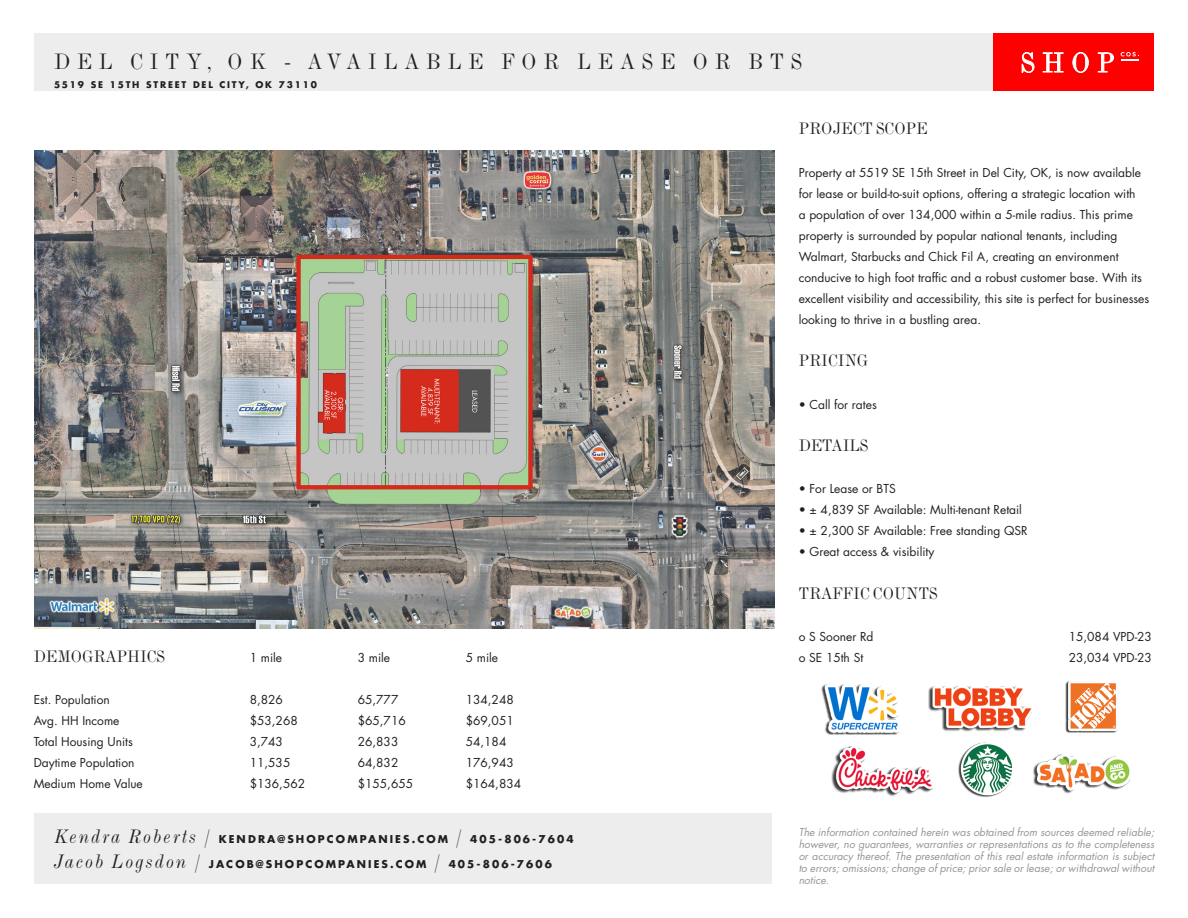
<style>
.page{position:relative;width:1188px;height:918px;background:#fff}
.page>*{position:absolute;margin:0;border:0;box-sizing:border-box;transform-origin:0 0}
.t1{font:condensed 24px "Modern MT Std";letter-spacing:.28em;color:#231f20}
.t2{font:condensed 18px "Modern MT Std";color:#231f20}
.t3{font:12px/21px "Futura Std";color:#231f20}
.t4{font:italic 10.5px/12px "Futura Std";color:#939598;text-align:justify}
.t5{font:700 10.5px "Futura Std";letter-spacing:.2em;color:#231f20}
.t6{font:700 9px "Futura Std";letter-spacing:.2em;color:#231f20}
.s1{font-family:"Modern MT Std";font-weight:400;font-style:italic;font-stretch:condensed;font-size:21px}
</style>
<div class="page">
<div style="left:993px;top:34px;width:161px;height:57px;background:#f00"></div>
<svg style="left:1022px;top:52px;width:12px;height:21px"></svg>
<svg style="left:1043px;top:52px;width:21px;height:20px"></svg>
<svg style="left:1072px;top:52px;width:17px;height:21px"></svg>
<svg style="left:1098px;top:52px;width:16px;height:20px"></svg>
<svg style="left:1121px;top:52px;width:18px;height:8px"></svg>
<div style="left:34px;top:34px;width:959px;height:57px;background:#ededed"></div>
<div style="left:34px;top:813px;width:738px;height:70px;background:#ededed"></div>
<img style="left:34px;top:150px;width:740px;height:479px">
<img style="left:822px;top:684px;width:77px;height:51px">
<img style="left:958px;top:742px;width:55px;height:55px">
<img style="left:832px;top:745px;width:101px;height:52px">
<img style="left:928px;top:686px;width:104px;height:46px">
<img style="left:1065px;top:681px;width:53px;height:52px">
<img style="left:1033px;top:753px;width:97px;height:41px">
<h1 class="t1" style="left:54px;top:48px;width:750px">DEL CITY, OK - AVAILABLE FOR LEASE OR BTS</h1>
<p class="t6" style="left:54px;top:79px;width:264px">5519 SE 15TH STREET DEL CITY, OK 73110</p>
<p class="t2" style="left:799px;top:118px;width:130px">PROJECT SCOPE</p>
<p class="t3" style="left:799px;top:162px;width:352px">Property at 5519 SE 15th Street in Del City, OK, is now available for lease or build-to-suit options, offering a strategic location with<br>a population of over 134,000 within a 5-mile radius. This prime property is surrounded by popular national tenants, including Walmart, Starbucks and Chick Fil A, creating an environment conducive to high foot traffic and a robust customer base. With its excellent visibility and accessibility, this site is perfect for businesses looking to thrive in a bustling area.</p>
<p class="t2" style="left:799px;top:350px;width:71px">PRICING</p>
<p class="t3" style="left:799px;top:394px;width:80px">• Call for rates</p>
<p class="t2" style="left:799px;top:436px;width:71px">DETAILS</p>
<p class="t3" style="left:799px;top:479px;width:98px">• For Lease or BTS</p>
<p class="t3" style="left:799px;top:500px;width:225px">• ± 4,839 SF Available: Multi-tenant Retail</p>
<p class="t3" style="left:799px;top:521px;width:230px">• ± 2,300 SF Available: Free standing QSR</p>
<p class="t3" style="left:799px;top:542px;width:137px">• Great access &amp; visibility</p>
<p class="t2" style="left:799px;top:583px;width:140px">TRAFFIC COUNTS</p>
<p class="t3" style="left:799px;top:626px;width:76px">o S Sooner Rd</p>
<p class="t3" style="left:1069px;top:626px;width:85px">15,084 VPD-23</p>
<p class="t2" style="left:34px;top:646px;width:133px">DEMOGRAPHICS</p>
<p class="t3" style="left:250px;top:647px;width:34px">1 mile</p>
<p class="t3" style="left:358px;top:647px;width:34px">3 mile</p>
<p class="t3" style="left:466px;top:647px;width:34px">5 mile</p>
<p class="t3" style="left:799px;top:647px;width:66px">o SE 15th St</p>
<p class="t3" style="left:1069px;top:647px;width:85px">23,034 VPD-23</p>
<p class="t3" style="left:34px;top:689px;width:78px">Est. Population</p>
<p class="t3" style="left:250px;top:689px;width:35px">8,826</p>
<p class="t3" style="left:358px;top:689px;width:42px">65,777</p>
<p class="t3" style="left:466px;top:689px;width:50px">134,248</p>
<p class="t3" style="left:34px;top:710px;width:87px">Avg. HH Income</p>
<p class="t3" style="left:250px;top:710px;width:50px">$53,268</p>
<p class="t3" style="left:358px;top:710px;width:50px">$65,716</p>
<p class="t3" style="left:466px;top:710px;width:50px">$69,051</p>
<p class="t3" style="left:34px;top:731px;width:101px">Total Housing Units</p>
<p class="t3" style="left:250px;top:731px;width:35px">3,743</p>
<p class="t3" style="left:358px;top:731px;width:42px">26,833</p>
<p class="t3" style="left:466px;top:731px;width:42px">54,184</p>
<p class="t3" style="left:34px;top:752px;width:102px">Daytime Population</p>
<p class="t3" style="left:250px;top:752px;width:42px">11,535</p>
<p class="t3" style="left:358px;top:752px;width:42px">64,832</p>
<p class="t3" style="left:466px;top:752px;width:50px">176,943</p>
<p class="t3" style="left:34px;top:773px;width:111px">Medium Home Value</p>
<p class="t3" style="left:250px;top:773px;width:57px">$136,562</p>
<p class="t3" style="left:358px;top:773px;width:57px">$155,655</p>
<p class="t3" style="left:466px;top:773px;width:57px">$164,834</p>
<p class="t5" style="left:54px;top:832px;width:521px"><span class="s1">Kendra Roberts /</span> KENDRA@SHOPCOMPANIES.COM <span class="s1">/</span> 405-806-7604</p>
<p class="t5" style="left:54px;top:857px;width:500px"><span class="s1">Jacob Logsdon /</span> JACOB@SHOPCOMPANIES.COM <span class="s1">/</span> 405-806-7606</p>
<p class="t4" style="left:799px;top:826px;width:357px">The information contained herein was obtained from sources deemed reliable; however, no guarantees, warranties or representations as to the completeness or accuracy thereof. The presentation of this real estate information is subject to errors; omissions; change of price; prior sale or lease; or withdrawal without notice.</p>
</div>
